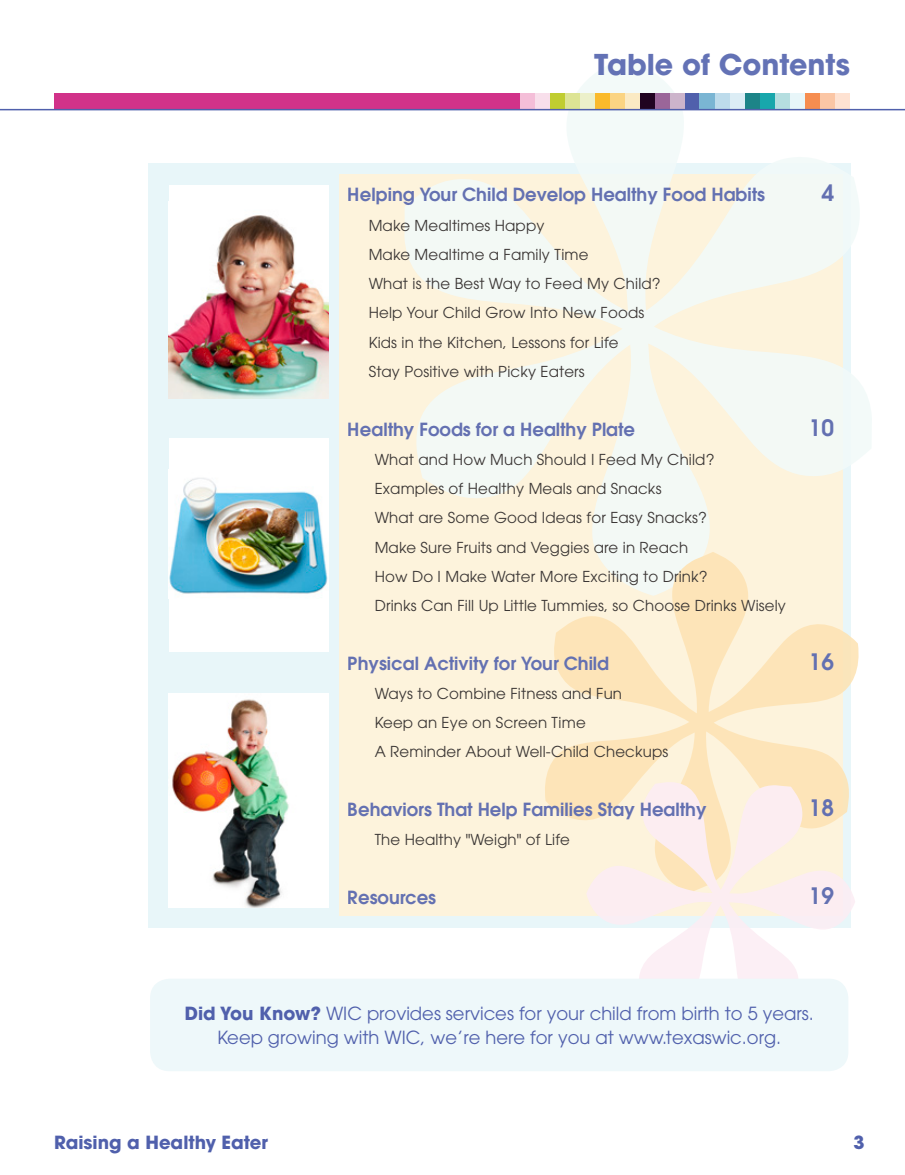
<style>
.page{position:relative;width:905px;height:1175px;background:#fff}
.page>*{position:absolute;margin:0;border:0;box-sizing:border-box;transform-origin:0 0}
.t1{font:700 28.5px "ITC Avant Garde Pro";color:#5060ac}
.t2{font:600 22.5px "ITC Avant Garde Pro";color:#5060ac}
.t3{font:600 18px "ITC Avant Garde Pro";color:#5060ac}
.t4{font:18px/24px "ITC Avant Garde Pro";color:#5060ac;text-align:center}
.Body{font:700 18px "ITC Avant Garde Pro";color:#5060ac}
.t5{font:15px/29.2px "ITC Avant Garde Pro";letter-spacing:.01em;color:#231f20}
.s1{font-weight:700}
</style>
<div class="page">
<div style="left:148px;top:163px;width:702px;height:765px;background:#e8f6f9"></div>
<div style="left:169px;top:185px;width:160px;height:213px;background:#fff"></div>
<img style="left:169px;top:215px;width:160px;height:183px">
<div style="left:169px;top:438px;width:160px;height:214px;background:#fff"></div>
<img style="left:169px;top:478px;width:159px;height:116px">
<img style="left:169px;top:693px;width:160px;height:214px">
<div style="left:339px;top:174px;width:503px;height:742px;background:#fdf3dc"></div>
<div style="left:54px;top:93px;width:465px;height:17px;background:#d13289"></div>
<hr style="left:0;top:109px;width:904px;height:1px;background:#5060ac">
<div style="left:150px;top:978px;width:698px;height:93px;background:#eef8fa;border-radius:19px"></div>
<svg style="left:392px;top:93px;width:492px;height:417px"></svg>
<svg style="left:584px;top:780px;width:267px;height:199px"></svg>
<h1 class="t1" style="left:594px;top:46px;width:257px">Table of Contents</h1>
<p class="t3" style="left:348px;top:183px;width:419px">Helping Your Child Develop Healthy Food Habits</p>
<h2 class="t2" style="left:821px;top:178px;width:14px">4</h2>
<p class="t5" style="left:369px;top:210px;width:293px">Make Mealtimes Happy<br>Make Mealtime a Family Time<br>What is the Best Way to Feed My Child?<br>Help Your Child Grow Into New Foods<br>Kids in the Kitchen, Lessons for Life<br>Stay Positive with Picky Eaters</p>
<p class="t3" style="left:348px;top:417px;width:289px">Healthy Foods for a Healthy Plate</p>
<h2 class="t2" style="left:808px;top:412px;width:27px">10</h2>
<p class="t5" style="left:375px;top:444px;width:413px">What and How Much Should I Feed My Child?<br>Examples of Healthy Meals and Snacks<br>What are Some Good Ideas for Easy Snacks?<br>Make Sure Fruits and Veggies are in Reach<br>How Do I Make Water More Exciting to Drink?<br>Drinks Can Fill Up Little Tummies, so Choose Drinks Wisely</p>
<p class="t3" style="left:348px;top:651px;width:263px">Physical Activity for Your Child</p>
<h2 class="t2" style="left:808px;top:646px;width:27px">16</h2>
<p class="t5" style="left:375px;top:678px;width:295px">Ways to Combine Fitness and Fun<br>Keep an Eye on Screen Time<br>A Reminder About Well-Child Checkups</p>
<p class="t3" style="left:348px;top:797px;width:360px">Behaviors That Help Families Stay Healthy</p>
<h2 class="t2" style="left:808px;top:793px;width:27px">18</h2>
<p class="t5" style="left:375px;top:825px;width:197px">The Healthy "Weigh" of Life</p>
<p class="t3" style="left:348px;top:885px;width:90px">Resources</p>
<h2 class="t2" style="left:808px;top:880px;width:27px">19</h2>
<p class="t4" style="left:185px;top:1000px;width:630px"><span class="s1">Did You Know?</span> WIC provides services for your child from birth to 5 years.<br>Keep growing with WIC, we’re here for you at www.texaswic.org.</p>
<p class="Body" style="left:54px;top:1130px;width:215px">Raising a Healthy Eater</p>
<p class="Body" style="left:853px;top:1130px;width:13px">3</p>
</div>
